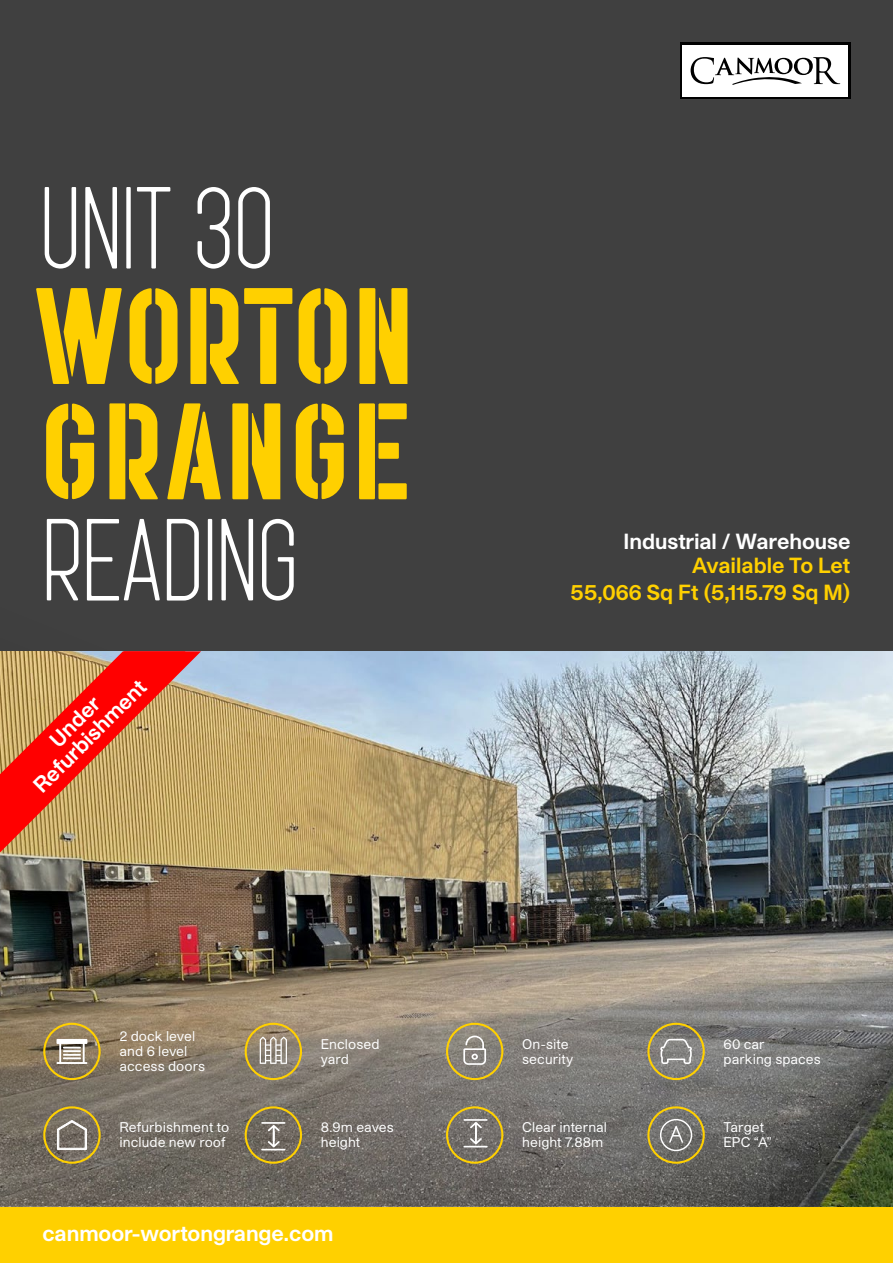
<style>
.page{position:relative;width:893px;height:1263px;background:#fff}
.page>*{position:absolute;margin:0;border:0;box-sizing:border-box;transform-origin:0 0}
.t1{font:140.55px/115.4px "Opera Stencil";letter-spacing:.01em;color:#ffd000}
.t2{font:300 119.55px "Opera";letter-spacing:-.02em;color:#fff}
.t3{font:700 21px/21px "Studio Pro";color:#fff;text-align:center}
.t4{font:700 21px/27px "Studio Pro";color:#ffd000;text-align:right}
.t5{font:13.5px/15px "Studio Pro";letter-spacing:.005em;color:#fff}
</style>
<div class="page">
<div style="left:0;top:0;width:893px;height:1208px;background:#404040"></div>
<img style="left:0;top:651px;width:893px;height:555px">
<div style="left:0;top:1208px;width:893px;height:55px;background:#ffd000"></div>
<div style="left:680px;top:43px;width:170px;height:56px;background:#000"></div>
<div style="left:682px;top:45px;width:166px;height:52px;background:#fff"></div>
<svg style="left:691px;top:57px;width:149px;height:28px"></svg>
<hr style="left:262px;top:1122px;width:23px;height:2px;background:#fff">
<svg style="left:262px;top:1125px;width:23px;height:25px"></svg>
<svg style="left:660px;top:1119px;width:32px;height:32px"></svg>
<div style="left:446px;top:1023px;width:57px;height:57px;border:2px solid #ffd000;border-radius:50%"></div>
<svg style="left:463px;top:1035px;width:23px;height:30px"></svg>
<div style="left:245px;top:1023px;width:57px;height:57px;border:2px solid #ffd000;border-radius:50%"></div>
<svg style="left:260px;top:1036px;width:27px;height:28px"></svg>
<div style="left:43px;top:1023px;width:58px;height:57px;border:2px solid #ffd000;border-radius:50%"></div>
<div style="left:647px;top:1023px;width:58px;height:57px;border:2px solid #ffd000;border-radius:50%"></div>
<svg style="left:660px;top:1039px;width:32px;height:25px"></svg>
<svg style="left:57px;top:1039px;width:30px;height:25px"></svg>
<div style="left:446px;top:1106px;width:57px;height:58px;border:2px solid #ffd000;border-radius:50%"></div>
<div style="left:245px;top:1106px;width:57px;height:58px;border:2px solid #ffd000;border-radius:50%"></div>
<div style="left:43px;top:1106px;width:58px;height:58px;border:2px solid #ffd000;border-radius:50%"></div>
<div style="left:647px;top:1106px;width:58px;height:58px;border:2px solid #ffd000;border-radius:50%"></div>
<hr style="left:464px;top:1119px;width:23px;height:2px;background:#fff">
<svg style="left:464px;top:1122px;width:23px;height:25px"></svg>
<svg style="left:0;top:651px;width:201px;height:201px;background:#d57147"></svg>
<svg style="left:57px;top:1119px;width:30px;height:31px"></svg>
<h2 class="t2" style="left:39px;top:166px;width:238px">UNIT 30</h2>
<h1 class="t1" style="left:34px;top:277px;width:382px">WORTON<br>GRANGE</h1>
<h2 class="t2" style="left:41px;top:498px;width:259px">READING</h2>
<h3 class="t3" style="left:14px;top:766px;width:151px;rotate:-45deg">Under<br>Refurbishment</h3>
<h3 class="t3" style="left:624px;top:530px;width:228px">Industrial / Warehouse</h3>
<h3 class="t4" style="left:571px;top:551px;width:281px">Available To Let<br>55,066 Sq Ft (5,115.79 Sq M)</h3>
<p class="t5" style="left:119px;top:1029px;width:87px">2 dock level and 6 level access doors</p>
<p class="t5" style="left:724px;top:1036px;width:99px">60 car<br>parking spaces</p>
<p class="t5" style="left:522px;top:1036px;width:53px">On-site security</p>
<p class="t5" style="left:321px;top:1036px;width:60px">Enclosed yard</p>
<p class="t5" style="left:119px;top:1120px;width:111px">Refurbishment to include new roof</p>
<p class="t5" style="left:724px;top:1120px;width:50px">Target<br>EPC “A”</p>
<p class="t5" style="left:522px;top:1120px;width:86px">Clear internal height 7.88m</p>
<p class="t5" style="left:321px;top:1120px;width:74px">8.9m eaves height</p>
<h3 class="t3" style="left:43px;top:1222px;width:292px">canmoor-wortongrange.com</h3>
</div>
